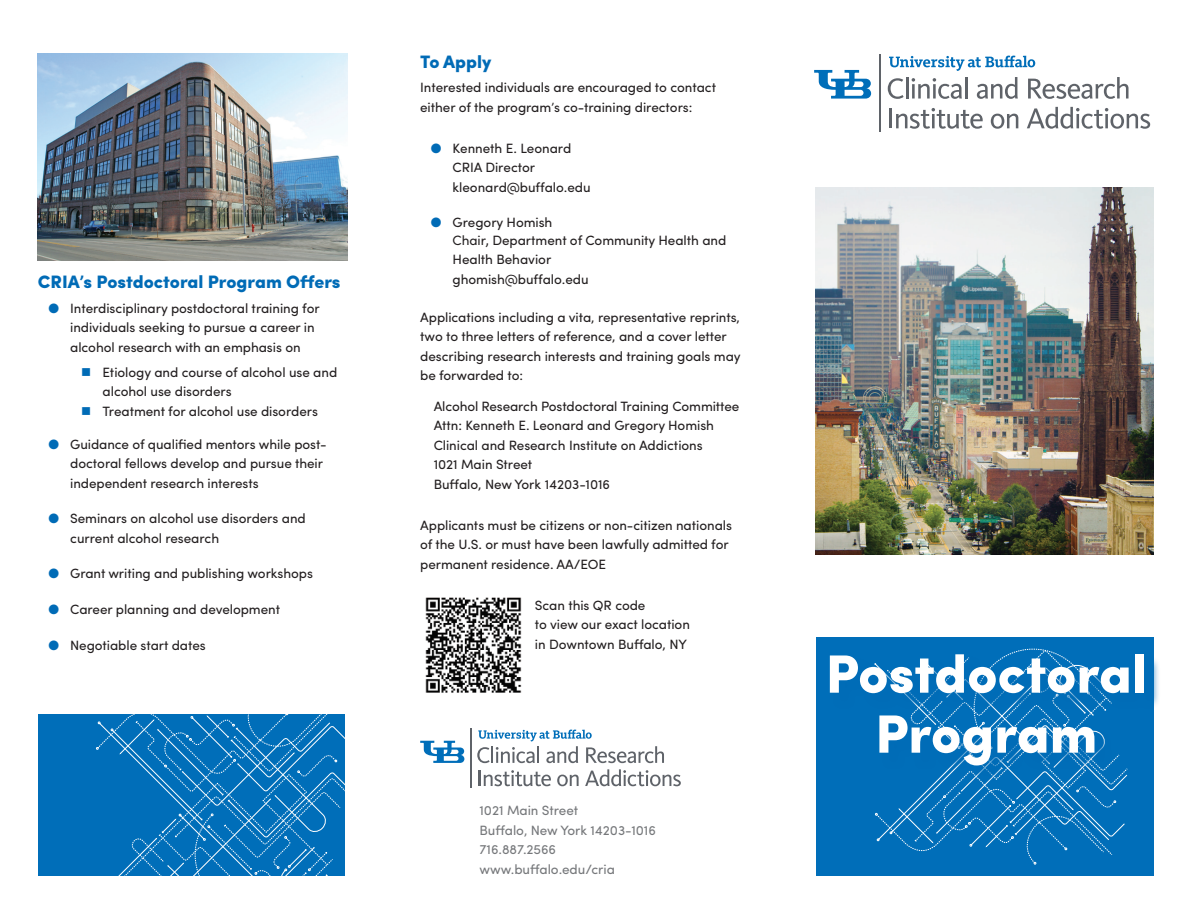
<style>
.page{position:relative;width:1188px;height:918px;background:#fff}
.page>*{position:absolute;margin:0;border:0;box-sizing:border-box;transform-origin:0 0}
.t1{font:900 54px/60px "Sofia Pro";color:#fff;text-align:center}
.t2{font:900 18px "Sofia Pro";color:#006bb6}
.t3{font:13.5px/19.5px "Sofia Pro";letter-spacing:-.005em;color:#231f20}
.t4{font:13.5px/19.5px "Sofia Pro";letter-spacing:-.005em;color:#76787b}
.s1{color:#006bb6}
.s2{font-style:inherit}
</style>
<div class="page">
<div style="left:817px;top:638px;width:337px;height:238px;background:#006eb9"></div>
<svg style="left:875px;top:648px;width:250px;height:217px"></svg>
<div style="left:832px;top:656px;width:328px;height:126px;background:#006bb6"></div>
<img style="left:38px;top:54px;width:309px;height:206px">
<div style="left:38px;top:714px;width:307px;height:162px;background:#006eb9"></div>
<svg style="left:96px;top:714px;width:249px;height:162px"></svg>
<img style="left:815px;top:188px;width:338px;height:367px">
<img style="left:425px;top:597px;width:97px;height:96px">
<svg style="left:477px;top:730px;width:187px;height:33px"></svg>
<hr style="left:478px;top:771px;width:3px;height:15px;background:#5f6369">
<svg style="left:484px;top:770px;width:67px;height:16px"></svg>
<svg style="left:557px;top:775px;width:22px;height:11px"></svg>
<svg style="left:585px;top:769px;width:96px;height:17px"></svg>
<hr style="left:471px;top:728px;width:1px;height:60px;background:#5f6369">
<svg style="left:420px;top:741px;width:44px;height:22px"></svg>
<svg style="left:889px;top:56px;width:146px;height:15px"></svg>
<svg style="left:888px;top:78px;width:16px;height:21px"></svg>
<hr style="left:906px;top:77px;width:2px;height:22px;background:#5f6369">
<svg style="left:912px;top:78px;width:50px;height:21px"></svg>
<hr style="left:965px;top:77px;width:3px;height:22px;background:#5f6369">
<svg style="left:977px;top:77px;width:41px;height:22px"></svg>
<svg style="left:1028px;top:77px;width:101px;height:22px"></svg>
<hr style="left:889px;top:108px;width:3px;height:20px;background:#5f6369">
<svg style="left:896px;top:108px;width:87px;height:21px"></svg>
<svg style="left:991px;top:114px;width:27px;height:15px"></svg>
<svg style="left:1027px;top:107px;width:123px;height:22px"></svg>
<hr style="left:879px;top:54px;width:2px;height:77px;background:#5f6369">
<svg style="left:814px;top:70px;width:57px;height:29px"></svg>
<h2 class="t2" style="left:38px;top:267px;width:304px">CRIA’s Postdoctoral Program Offers</h2>
<p class="t3" style="left:70px;top:297px;width:251px;text-indent:-22px"><span class="s1">●</span> Interdisciplinary postdoctoral training for individuals seeking to pursue a career in alcohol research with an emphasis on</p>
<p class="t3" style="left:103px;top:361px;width:236px;text-indent:-22px"><span class="s1">■</span> Etiology and course of alcohol use and alcohol use disorders</p>
<p class="t3" style="left:81px;top:400px;width:238px"><span class="s1">■</span> Treatment for alcohol use disorders</p>
<p class="t3" style="left:70px;top:433px;width:258px;text-indent:-22px"><span class="s1">●</span> Guidance of qualified mentors while post&shy;doctoral fellows develop and pursue their independent research interests</p>
<p class="t3" style="left:70px;top:508px;width:237px;text-indent:-22px"><span class="s1">●</span> Seminars on alcohol use disorders and current alcohol research</p>
<p class="t3" style="left:49px;top:563px;width:266px"><span class="s1">●</span> Grant writing and publishing workshops</p>
<p class="t3" style="left:49px;top:599px;width:233px"><span class="s1">●</span> Career planning and development</p>
<p class="t3" style="left:49px;top:634px;width:159px"><span class="s1">●</span> Negotiable start dates</p>
<h2 class="t2" style="left:420px;top:47px;width:73px">To Apply</h2>
<p class="t3" style="left:420px;top:77px;width:297px">Interested individuals are encouraged to contact either of the program’s co-training directors:</p>
<p class="t3" style="left:453px;top:137px;width:140px;text-indent:-22px"><span class="s1">●</span> Kenneth E. Leonard<br>CRIA Director kleonard@buffalo.edu</p>
<p class="t3" style="left:453px;top:213px;width:275px;line-height:17.7px;text-indent:-22px"><span class="s1">●</span> Gregory Homish<br><span class="s2">Chair,</span> Department of Community Health and</p>
<p class="t3" style="left:453px;top:248px;width:138px;line-height:20.2px">Health Behavior ghomish@buffalo.edu</p>
<p class="t3" style="left:420px;top:306px;width:322px">Applications including a vita, representative reprints, two to three letters of reference, and a cover letter describing research interests and training goals may be forwarded to:</p>
<p class="t3" style="left:434px;top:395px;width:307px">Alcohol Research Postdoctoral Training Committee Attn: Kenneth E. Leonard and Gregory Homish Clinical and Research Institute on Addictions<br>1021 Main Street<br>Buffalo, New York 14203-1016</p>
<p class="t3" style="left:420px;top:514px;width:313px">Applicants must be citizens or non-citizen nationals of the U.S. or must have been lawfully admitted for permanent residence. AA/EOE</p>
<p class="t3" style="left:535px;top:594px;width:156px">Scan this QR code<br>to view our exact location in Downtown Buffalo, NY</p>
<p class="t4" style="left:480px;top:800px;width:178px">1021 Main Street<br>Buffalo, New York 14203-1016<br>716.887.2566 www.buffalo.edu/cria</p>
<h1 class="t1" style="left:826px;top:640px;width:323px">Postdoctoral<br>Program</h1>
</div>
